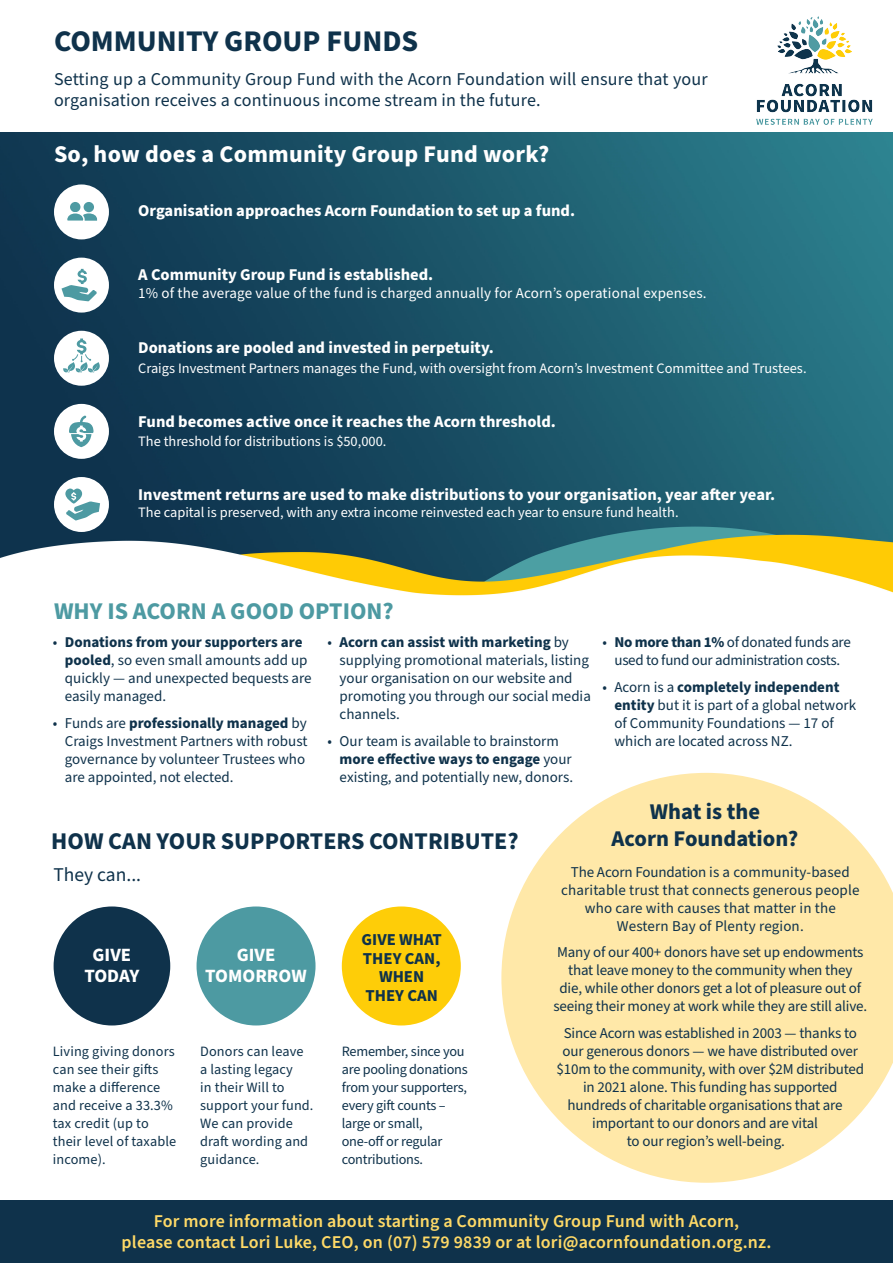
<style>
.page{position:relative;width:893px;height:1263px;background:#fff}
.page>*{position:absolute;margin:0;border:0;box-sizing:border-box;transform-origin:0 0}
.t1{font:700 30px "Source Sans Pro";color:#0f324b}
.Body_Copy{font:700 24px "Source Sans Pro";letter-spacing:.01em;color:#fff}
.step_bullets_copy{font:700 24px "Source Sans Pro";color:#0f324b}
.t2{font:700 24px "Source Sans Pro";color:#4d9aa2}
.t3{font:700 22.5px/27px "Source Sans Pro";color:#0f324b;text-align:center}
.step_bullets_copy-2{font:19.5px "Source Sans Pro";color:#0f324b}
.step_bullets_copy-3{font:700 18.75px "Source Sans Pro";color:#fff}
.t4{font:600 18px/21.6px "Source Sans Pro";letter-spacing:.01em;color:#fed967;text-align:center}
.Body_Copy-2{font:18px/21px "Source Sans Pro";letter-spacing:.01em;color:#0f324b}
.step_bullets_copy-4{font:700 16.65px/18.8px "Source Sans Pro";color:#0f324b;text-align:center}
.t5{font:700 16.5px "Source Sans Pro";color:#fff}
.t6{font:15px/18px "Source Sans Pro";letter-spacing:-.01em;color:#0f324b}
.t7{font:15px/18px "Source Sans Pro";letter-spacing:.01em;color:#0f324b;text-align:center}
.t8{font:15px "Source Sans Pro";letter-spacing:.01em;color:#fff}
.t9{font:14.4px "Source Sans Pro";color:#fff}
.step_bullets_copy-5{font:14.25px/18px "Source Sans Pro";letter-spacing:.005em;color:#0f324b}
.step_bullets_copy-6{font:14.25px/18px "Source Sans Pro";letter-spacing:-.015em;color:#0f324b}
.s1{font-weight:700}
</style>
<div class="page">
<div style="left:197px;top:906px;width:119px;height:119px;background:#4d9aa2;border-radius:50%"></div>
<div style="left:54px;top:906px;width:116px;height:119px;background:#0f324b;border-radius:50%"></div>
<svg style="left:501px;top:773px;width:392px;height:410px;fill:#ffe8a8"></svg>
<img style="left:0;top:133px;width:893px;height:463px">
<div style="left:0;top:1200px;width:893px;height:63px;background:#0f324b"></div>
<img style="left:757px;top:16px;width:115px;height:108px">
<div style="left:55px;top:186px;width:53px;height:52px;background:#fff;border-radius:50%"></div>
<div style="left:54px;top:184px;width:55px;height:55px;border:3px solid #fff;border-radius:50%"></div>
<div style="left:84px;top:202px;width:10px;height:10px;background:#4d9aa2;border-radius:50%"></div>
<div style="left:70px;top:202px;width:10px;height:10px;background:#4d9aa2;border-radius:50%"></div>
<svg style="left:67px;top:211px;width:30px;height:10px"></svg>
<div style="left:55px;top:259px;width:53px;height:52px;background:#fff;border-radius:50%"></div>
<div style="left:54px;top:258px;width:55px;height:55px;border:3px solid #fff;border-radius:50%"></div>
<svg style="left:62px;top:269px;width:35px;height:32px"></svg>
<div style="left:55px;top:332px;width:53px;height:52px;background:#fff;border-radius:50%"></div>
<div style="left:54px;top:331px;width:55px;height:55px;border:3px solid #fff;border-radius:50%"></div>
<svg style="left:63px;top:338px;width:37px;height:35px"></svg>
<div style="left:55px;top:405px;width:53px;height:52px;background:#fff;border-radius:50%"></div>
<div style="left:54px;top:404px;width:55px;height:55px;border:3px solid #fff;border-radius:50%"></div>
<svg style="left:69px;top:415px;width:25px;height:32px"></svg>
<div style="left:55px;top:478px;width:53px;height:52px;background:#fff;border-radius:50%"></div>
<div style="left:54px;top:477px;width:55px;height:55px;border:3px solid #fff;border-radius:50%"></div>
<svg style="left:65px;top:488px;width:35px;height:32px"></svg>
<div style="left:342px;top:906px;width:119px;height:119px;background:#fecd08;border-radius:50%"></div>
<p class="t1" style="left:54px;top:21px;width:366px">COMMUNITY GROUP FUNDS</p>
<p class="Body_Copy-2" style="left:54px;top:69px;width:655px">Setting up a Community Group Fund with the Acorn Foundation will ensure that your organisation receives a continuous income stream in the future.</p>
<p class="Body_Copy" style="left:54px;top:137px;width:497px">So, how does a Community Group Fund work?</p>
<p class="t5" style="left:138px;top:199px;width:438px">Organisation approaches Acorn Foundation to set up a fund.</p>
<p class="t5" style="left:138px;top:264px;width:297px">A Community Group Fund is established.</p>
<p class="t8" style="left:138px;top:283px;width:570px">1% of the average value of the fund is charged annually for Acorn’s operational expenses.</p>
<p class="t5" style="left:138px;top:337px;width:357px">Donations are pooled and invested in perpetuity.</p>
<p class="t9" style="left:138px;top:358px;width:670px">Craigs Investment Partners manages the Fund, with oversight from Acorn’s Investment Committee and Trustees.</p>
<p class="t5" style="left:138px;top:410px;width:419px">Fund becomes active once it reaches the Acorn threshold.</p>
<p class="t9" style="left:138px;top:432px;width:250px">The threshold for distributions is $50,000.</p>
<p class="t5" style="left:138px;top:483px;width:639px">Investment returns are used to make distributions to your organisation, year after year.</p>
<p class="t9" style="left:138px;top:502px;width:542px">The capital is preserved, with any extra income reinvested each year to ensure fund health.</p>
<p class="t2" style="left:54px;top:595px;width:341px">WHY IS ACORN A GOOD OPTION?</p>
<p class="t6" style="left:65px;top:634px;width:248px;text-indent:-12px">• <span class="s1">Donations from your supporters are pooled</span>, so even small amounts add up quickly — and unexpected bequests are easily managed.</p>
<p class="t6" style="left:65px;top:714px;width:244px;text-indent:-12px">• Funds are <span class="s1">professionally managed</span> by Craigs Investment Partners with robust governance by volunteer Trustees who are appointed, not elected.</p>
<p class="t6" style="left:340px;top:634px;width:253px;text-indent:-12px">• <span class="s1">Acorn can assist with marketing</span> by supplying promotional materials, listing your organisation on our website and promoting you through our social media channels.</p>
<p class="t6" style="left:340px;top:732px;width:235px;text-indent:-12px">• Our team is available to brainstorm <span class="s1">more effective ways to engage</span> your existing, and potentially new, donors.</p>
<p class="t6" style="left:602px;top:634px;width:250px;text-align:center">• <span class="s1">No more than 1%</span> of donated funds are used to fund our administration costs.</p>
<p class="t6" style="left:614px;top:678px;width:243px;text-indent:-12px">• Acorn is a <span class="s1">completely independent entity</span> but it is part of a global network of Community Foundations — 17 of which are located across NZ.</p>
<p class="step_bullets_copy" style="left:51px;top:825px;width:469px">HOW CAN YOUR SUPPORTERS CONTRIBUTE?</p>
<p class="step_bullets_copy-2" style="left:53px;top:861px;width:89px">They can...</p>
<p class="step_bullets_copy-3" style="left:93px;top:942px;width:40px">GIVE</p>
<p class="step_bullets_copy-3" style="left:84px;top:963px;width:57px">TODAY</p>
<p class="step_bullets_copy-3" style="left:237px;top:942px;width:40px">GIVE</p>
<p class="step_bullets_copy-3" style="left:205px;top:963px;width:103px">TOMORROW</p>
<p class="step_bullets_copy-4" style="left:362px;top:930px;width:82px">GIVE WHAT<br>THEY CAN,<br>WHEN<br>THEY CAN</p>
<p class="step_bullets_copy-5" style="left:53px;top:1043px;width:125px">Living giving donors can see their gifts make a difference and receive a 33.3% tax credit (up to their level of taxable income).</p>
<p class="step_bullets_copy-6" style="left:342px;top:1043px;width:127px">Remember, since you are pooling donations from your supporters, every gift counts – large or small, one-off or regular contributions.</p>
<p class="step_bullets_copy-5" style="left:200px;top:1043px;width:115px">Donors can leave a lasting legacy<br>in their Will to support your fund.<br>We can provide draft wording and guidance.</p>
<p class="t3" style="left:612px;top:799px;width:188px">What is the<br>Acorn Foundation?</p>
<p class="t7" style="left:561px;top:863px;width:300px">The Acorn Foundation is a community-based charitable trust that connects generous people who care with causes that matter in the Western Bay of Plenty region.</p>
<p class="t6" style="left:553px;top:944px;width:315px;text-align:center">Many of our 400+ donors have set up endowments that leave money to the community when they<br>die, while other donors get a lot of pleasure out of seeing their money at work while they are still alive.</p>
<p class="t6" style="left:564px;top:1024px;width:295px">Since Acorn was established in 2003 — thanks to</p>
<p class="t6" style="left:563px;top:1042px;width:297px">our generous donors — we have distributed over</p>
<p class="t6" style="left:556px;top:1060px;width:309px">$10m to the community, with over $2M distributed</p>
<p class="t6" style="left:583px;top:1078px;width:256px">in 2021 alone. This funding has supported</p>
<p class="t6" style="left:567px;top:1096px;width:277px">hundreds of charitable organisations that are</p>
<p class="t6" style="left:592px;top:1114px;width:227px">important to our donors and are vital</p>
<p class="t6" style="left:627px;top:1132px;width:160px">to our region’s well-being.</p>
<p class="t4" style="left:122px;top:1210px;width:651px">For more information about starting a Community Group Fund with Acorn,<br>please contact Lori Luke, CEO, on (07) 579 9839 or at lori@acornfoundation.org.nz.</p>
</div>
